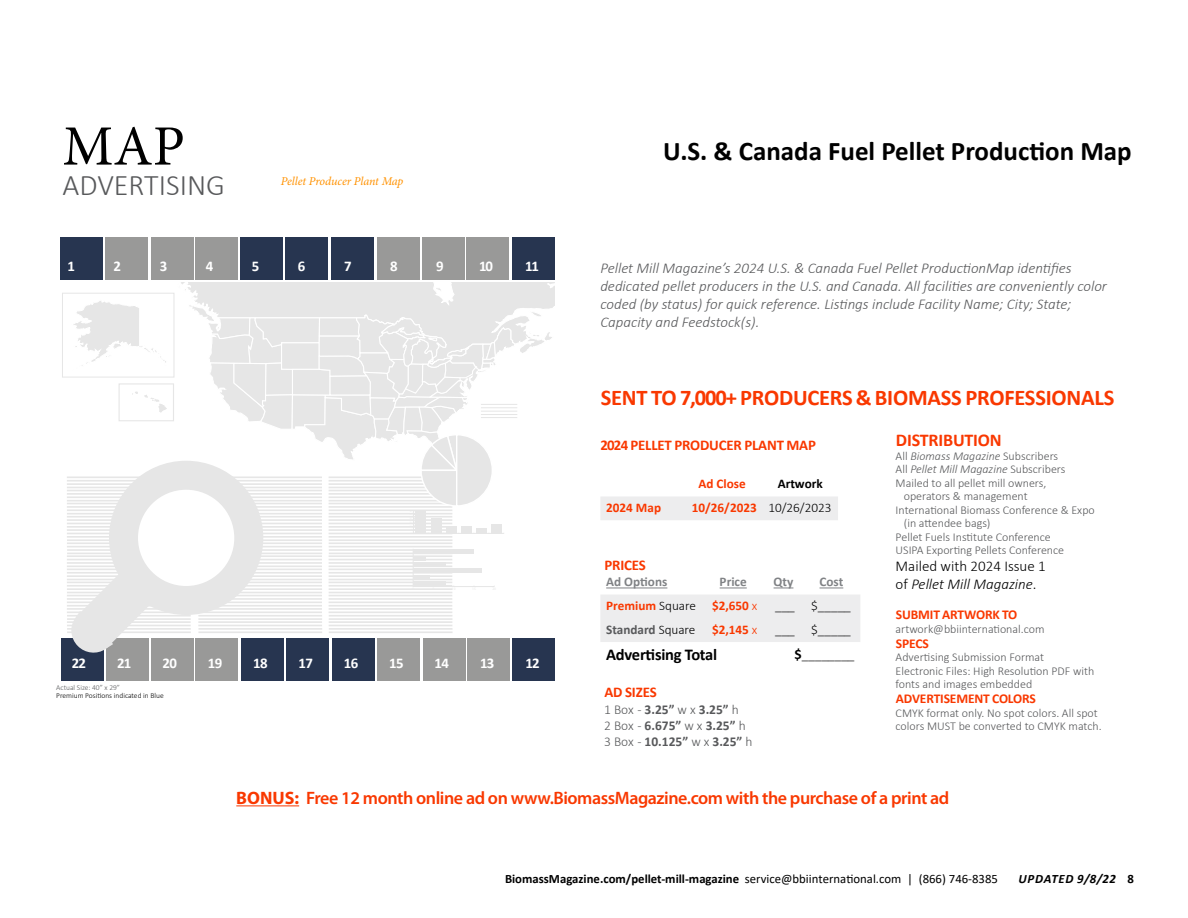
<style>
.page{position:relative;width:1188px;height:918px;background:#fff}
.page>*{position:absolute;margin:0;border:0;box-sizing:border-box;transform-origin:0 0}
.t1{font:57px "Minion Pro";color:#000}
.t2{font:300 30px "Calibri";color:#58595b}
.t3{font:700 27px "Calibri";color:#000}
.t4{font:700 22.5px "Calibri";letter-spacing:-.01em;color:#f93800}
.t5{font:600 18px "Myriad Pro";letter-spacing:-.025em;color:#f93800}
.t6{font:700 18px "Calibri";letter-spacing:-.01em;color:#f93800}
.t7{font:700 16.5px "Calibri";letter-spacing:-.015em;color:#000}
.t8{font:italic 300 15px/18px "Calibri";color:#58595b}
.t9{font:300 15px/18px "Calibri";color:#000}
.t10{font:700 14.85px "Calibri";letter-spacing:-.01em;color:#f93800}
.t11{font:700 14.85px "Calibri";letter-spacing:-.05em;color:#fff}
.t12{font:700 13.5px/16.2px "Calibri";color:#58595b}
.t13{font:700 13.5px "Calibri";letter-spacing:-.01em;color:#f93800}
.t14{font:700 13.2px "Calibri";color:#f93800}
.t15{font:300 13.2px "Calibri";color:#000}
.t16{font:700 13.2px "Calibri";color:#808285}
.t17{font:700 13.2px "Calibri";color:#58595b}
.t18{font:700 13.2px "Calibri";color:#000}
.t19{font:12.75px "Calibri";color:#000}
.t20{font:italic 700 12.75px "Calibri";letter-spacing:.065em;color:#000}
.t21{font:300 12px/13.5px "Calibri";color:#58595b}
.t22{font:italic 300 12px "Calibri";color:#58595b}
.t23{font:italic 12px "Minion Pro";letter-spacing:-.005em;color:#ff9200}
.t24{font:300 7.5px "Calibri";color:#000}
.t25{font:300 7.5px "Calibri";color:#58595b}
.s1{font-weight:300;color:#000}
.s2{font-weight:300}
.s3{font-weight:700;font-size:14.55px}
.s4{font-style:normal}
.s5{font-style:italic}
.s6{font-weight:700}
</style>
<div class="page">
<div style="left:60px;top:237px;width:43px;height:43px;background:#273550"></div>
<div style="left:105px;top:237px;width:43px;height:43px;background:#999998"></div>
<div style="left:151px;top:237px;width:43px;height:43px;background:#999998"></div>
<div style="left:195px;top:237px;width:43px;height:43px;background:#999998"></div>
<div style="left:240px;top:237px;width:43px;height:43px;background:#273550"></div>
<div style="left:285px;top:237px;width:43px;height:43px;background:#273550"></div>
<div style="left:377px;top:237px;width:43px;height:43px;background:#999998"></div>
<div style="left:422px;top:237px;width:43px;height:43px;background:#999998"></div>
<div style="left:466px;top:237px;width:43px;height:43px;background:#999998"></div>
<div style="left:512px;top:237px;width:43px;height:43px;background:#273550"></div>
<div style="left:331px;top:237px;width:43px;height:43px;background:#273550"></div>
<div style="left:61px;top:638px;width:43px;height:43px;background:#273550"></div>
<div style="left:106px;top:638px;width:43px;height:43px;background:#999998"></div>
<div style="left:151px;top:638px;width:43px;height:43px;background:#999998"></div>
<div style="left:195px;top:638px;width:43px;height:43px;background:#999998"></div>
<div style="left:241px;top:638px;width:43px;height:43px;background:#273550"></div>
<div style="left:286px;top:638px;width:43px;height:43px;background:#273550"></div>
<div style="left:377px;top:638px;width:43px;height:43px;background:#999998"></div>
<div style="left:423px;top:638px;width:43px;height:43px;background:#999998"></div>
<div style="left:467px;top:638px;width:43px;height:43px;background:#999998"></div>
<div style="left:512px;top:638px;width:43px;height:43px;background:#273550"></div>
<div style="left:332px;top:638px;width:43px;height:43px;background:#273550"></div>
<svg style="left:62px;top:282px;width:492px;height:371px"></svg>
<div style="left:138px;top:490px;width:96px;height:96px;background:#fff;border-radius:50%"></div>
<div style="left:600px;top:497px;width:238px;height:23px;background:#ededee"></div>
<hr style="left:236px;top:805px;width:63px;height:1px;background:#f93800">
<div style="left:600px;top:595px;width:260px;height:47px;background:#ededee"></div>
<hr style="left:606px;top:588px;width:61px;height:1px;background:#808285">
<svg style="left:720px;top:588px;width:27px;height:1px"></svg>
<svg style="left:774px;top:588px;width:19px;height:1px"></svg>
<svg style="left:820px;top:588px;width:23px;height:1px"></svg>
<h1 class="t1" style="left:63px;top:108px;width:124px">MAP</h1>
<h2 class="t2" style="left:63px;top:166px;width:164px">ADVERTISING</h2>
<p class="t23" style="left:281px;top:173px;width:124px">Pellet Producer Plant Map</p>
<p class="t11" style="left:68px;top:256px;width:9px">1</p>
<p class="t11" style="left:114px;top:256px;width:9px">2</p>
<p class="t11" style="left:160px;top:256px;width:9px">3</p>
<p class="t11" style="left:206px;top:256px;width:9px">4</p>
<p class="t11" style="left:252px;top:256px;width:9px">5</p>
<p class="t11" style="left:298px;top:256px;width:9px">6</p>
<p class="t11" style="left:344px;top:256px;width:9px">7</p>
<p class="t11" style="left:390px;top:256px;width:9px">8</p>
<p class="t11" style="left:436px;top:256px;width:9px">9</p>
<p class="t11" style="left:479px;top:256px;width:15px">10</p>
<p class="t11" style="left:525px;top:256px;width:15px">11</p>
<p class="t11" style="left:72px;top:653px;width:16px">22</p>
<p class="t11" style="left:117px;top:653px;width:16px">21</p>
<p class="t11" style="left:163px;top:653px;width:16px">20</p>
<p class="t11" style="left:208px;top:653px;width:16px">19</p>
<p class="t11" style="left:253px;top:653px;width:16px">18</p>
<p class="t11" style="left:299px;top:653px;width:16px">17</p>
<p class="t11" style="left:344px;top:653px;width:16px">16</p>
<p class="t11" style="left:389px;top:653px;width:16px">15</p>
<p class="t11" style="left:435px;top:653px;width:16px">14</p>
<p class="t11" style="left:480px;top:653px;width:16px">13</p>
<p class="t11" style="left:525px;top:653px;width:16px">12</p>
<p class="t25" style="left:56px;top:682px;width:65px">Actual Size: 40” x 29”</p>
<p class="t24" style="left:56px;top:691px;width:109px">Premium Positions indicated in Blue</p>
<h3 class="t3" style="left:663px;top:132px;width:470px">U.S. &amp; Canada Fuel Pellet Production Map</h3>
<p class="t8" style="left:600px;top:259px;width:508px">Pellet Mill Magazine’s 2024 U.S. &amp; Canada Fuel Pellet ProductionMap identifies dedicated pellet producers in the U.S. and Canada. All facilities are conveniently color coded (by status) for quick reference. Listings include Facility Name; City; State; Capacity and Feedstock(s).</p>
<h3 class="t4" style="left:601px;top:381px;width:515px">SENT TO 7,000+ PRODUCERS &amp; BIOMASS PROFESSIONALS</h3>
<p class="t10" style="left:600px;top:435px;width:217px">2024 PELLET PRODUCER PLANT MAP</p>
<p class="t14" style="left:698px;top:475px;width:49px">Ad Close</p>
<p class="t18" style="left:778px;top:475px;width:47px">Artwork</p>
<p class="t14" style="left:606px;top:498px;width:56px">2024 Map</p>
<p class="t14" style="left:692px;top:498px;width:141px">10/26/2023 <span class="s1">10/26/2023</span></p>
<p class="t10" style="left:604px;top:554px;width:43px">PRICES</p>
<p class="t16" style="left:606px;top:573px;width:63px">Ad Options</p>
<p class="t16" style="left:720px;top:573px;width:29px">Price</p>
<p class="t16" style="left:774px;top:573px;width:21px">Qty</p>
<p class="t16" style="left:820px;top:573px;width:25px">Cost</p>
<p class="t14" style="left:606px;top:597px;width:153px">Premium <span class="s1">Square</span> $2,650 <span class="s2">x</span></p>
<p class="t15" style="left:775px;top:598px;width:77px">___ $_____</p>
<p class="t17" style="left:606px;top:620px;width:91px">Standard <span class="s1">Square</span></p>
<p class="t14" style="left:712px;top:620px;width:47px">$2,145 <span class="s2">x</span></p>
<p class="t15" style="left:775px;top:621px;width:77px">___ $_____</p>
<h3 class="t7" style="left:606px;top:643px;width:113px">Advertising Total</h3>
<p class="t15" style="left:795px;top:646px;width:61px"><span class="s3">$</span>________</p>
<p class="t10" style="left:604px;top:682px;width:54px">AD SIZES</p>
<p class="t12" style="left:604px;top:701px;width:150px"><span class="s2">1 Box -</span> 3.25” <span class="s2">w x</span> 3.25” <span class="s2">h<br>2 Box -</span> 6.675” <span class="s2">w x</span> 3.25” <span class="s2">h<br>3 Box -</span> 10.125” <span class="s2">w x</span> 3.25” <span class="s2">h</span></p>
<h3 class="t6" style="left:896px;top:428px;width:107px">DISTRIBUTION</h3>
<p class="t22" style="left:896px;top:448px;width:164px"><span class="s4">All</span> Biomass Magazine <span class="s4">Subscribers</span></p>
<p class="t22" style="left:896px;top:462px;width:171px"><span class="s4">All</span> Pellet Mill Magazine <span class="s4">Subscribers</span></p>
<p class="t21" style="left:896px;top:476px;width:152px">Mailed to all pellet mill owners,</p>
<p class="t21" style="left:904px;top:489px;width:125px">operators &amp; management</p>
<p class="t21" style="left:896px;top:503px;width:201px">International Biomass Conference &amp; Expo</p>
<p class="t21" style="left:904px;top:516px;width:88px">(in attendee bags)</p>
<p class="t21" style="left:896px;top:530px;width:157px">Pellet Fuels Institute Conference</p>
<p class="t21" style="left:896px;top:543px;width:170px">USIPA Exporting Pellets Conference</p>
<p class="t9" style="left:896px;top:557px;width:152px">Mailed with 2024 Issue 1 of <span class="s5">Pellet Mill Magazine</span>.</p>
<p class="t13" style="left:896px;top:605px;width:123px">SUBMIT ARTWORK TO</p>
<p class="t21" style="left:896px;top:622px;width:150px">artwork@bbiinternational.com</p>
<p class="t13" style="left:896px;top:634px;width:34px">SPECS</p>
<p class="t21" style="left:896px;top:650px;width:200px">Advertising Submission Format<br>Electronic Files: High Resolution PDF with fonts and images embedded</p>
<p class="t13" style="left:896px;top:689px;width:142px">ADVERTISEMENT COLORS</p>
<p class="t21" style="left:896px;top:706px;width:207px">CMYK format only. No spot colors. All spot colors MUST be converted to CMYK match.</p>
<h3 class="t5" style="left:236px;top:787px;width:715px"><span class="s6">BONUS:</span> Free 12 month online ad on www.BiomassMagazine.com with the purchase of a print ad</h3>
<p class="t19" style="left:505px;top:870px;width:495px"><span class="s6">BiomassMagazine.com/pellet-mill-magazine</span> service@bbiinternational.com | (866) 746-8385</p>
<p class="t20" style="left:1018px;top:869px;width:117px">UPDATED 9/8/22 <span class="s4">8</span></p>
</div>
